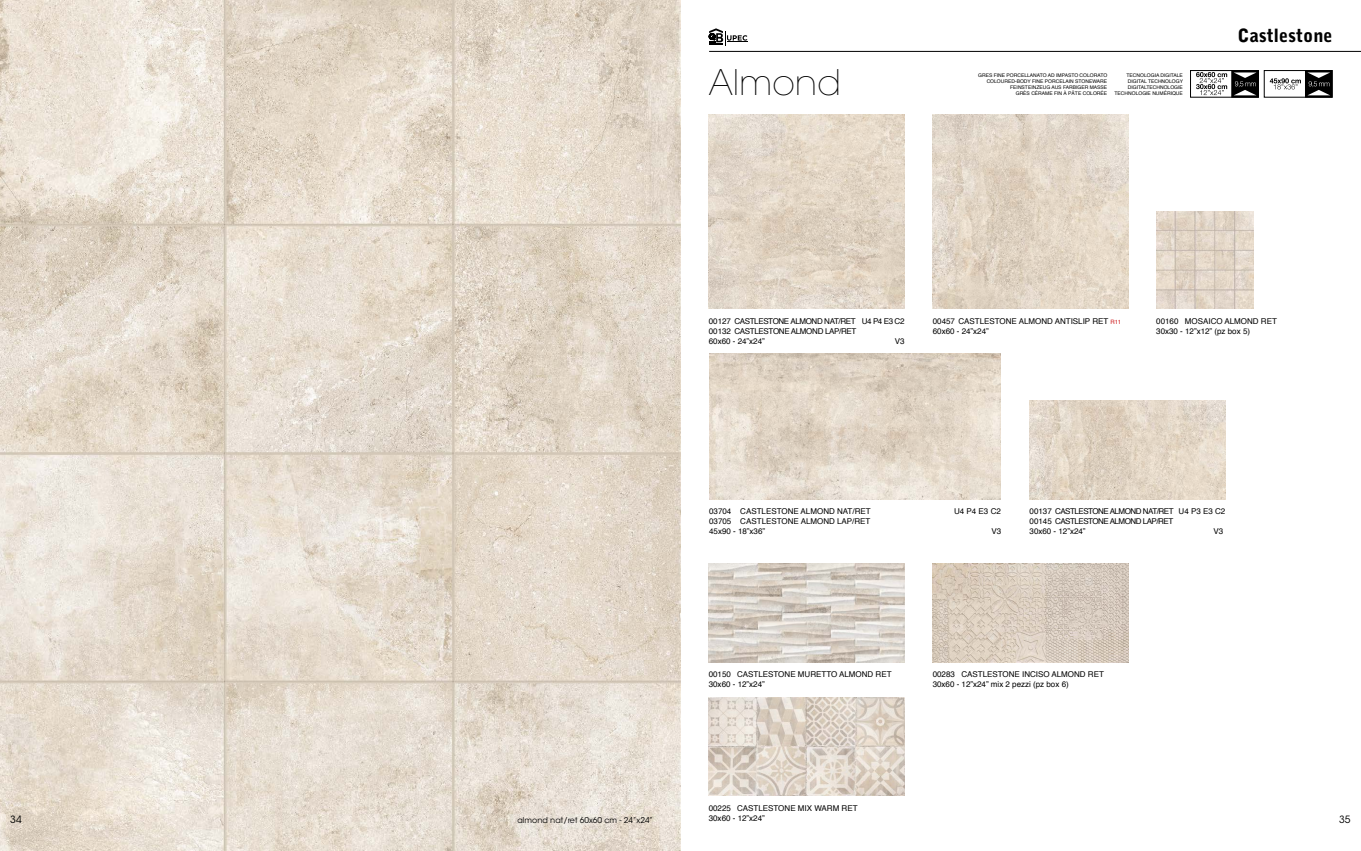
<style>
.page{position:relative;width:1361px;height:851px;background:#fff}
.page>*{position:absolute;margin:0;border:0;box-sizing:border-box;transform-origin:0 0}
.t1{font:200 35px "ITC Avant Garde Std";color:#000}
.t2{font:900 18.2px "Bell Gothic Std";color:#000}
.t3{font:10px "ITC Avant Garde Std";color:#000}
.t4{font:8px/9.9px "Helvetica";color:#000}
.t5{font:8px/9.9px "Helvetica";letter-spacing:-.04em;color:#000}
.t6{font:8px/9.9px "Helvetica";letter-spacing:-.06em;color:#000}
.t7{font:8px "ITC Avant Garde Std";color:#000}
.t8{font:5px/6px "Helvetica";color:#000;text-align:right}
.s1{font-size:6px;color:#cd1719}
</style>
<div class="page">
<hr style="left:709px;top:51px;width:652px;height:1px;background:#000">
<img style="left:1029px;top:400px;width:196px;height:99px">
<img style="left:709px;top:353px;width:291px;height:146px">
<img style="left:708px;top:563px;width:196px;height:99px">
<img style="left:708px;top:697px;width:196px;height:98px">
<img style="left:932px;top:563px;width:196px;height:99px">
<img style="left:0;top:0;width:680px;height:850px">
<img style="left:709px;top:115px;width:195px;height:194px">
<img style="left:1156px;top:212px;width:97px;height:97px">
<img style="left:933px;top:115px;width:195px;height:194px">
<svg style="left:708px;top:28px;width:39px;height:17px"></svg>
<div style="left:1190px;top:70px;width:69px;height:28px;border:1px solid #000"></div>
<svg style="left:1269px;top:78px;width:32px;height:11px"></svg>
<svg style="left:1196px;top:72px;width:31px;height:23px"></svg>
<svg style="left:1233px;top:72px;width:24px;height:24px"></svg>
<div style="left:1231px;top:70px;width:28px;height:28px;border:1px solid #000"></div>
<svg style="left:1233px;top:72px;width:23px;height:23px"></svg>
<div style="left:1263px;top:70px;width:69px;height:28px;border:1px solid #000"></div>
<svg style="left:1307px;top:95px;width:23px;height:1px"></svg>
<div style="left:1305px;top:70px;width:27px;height:28px;border:1px solid #000"></div>
<svg style="left:1307px;top:72px;width:23px;height:23px"></svg>
<h1 class="t1" style="left:709px;top:62px;width:134px">Almond</h1>
<p class="t8" style="left:1114px;top:72px;width:70px">TECNOLOGIA DIGITALE<br>DIGITAL TECHNOLOGY<br>DIGITALTECHNOLOGIE<br>TECHNOLOGIE NUMÉRIQUE</p>
<p class="t8" style="left:978px;top:72px;width:130px">GRES FINE PORCELLANATO AD IMPASTO COLORATO COLOURED-BODY FINE PORCELAIN STONEWARE FEINSTEINZEUG AUS FARBIGER MASSE<br>GRÈS CÉRAME FIN À PÂTE COLORÉE</p>
<h2 class="t2" style="left:1237px;top:25px;width:97px">Castlestone</h2>
<p class="t5" style="left:709px;top:316px;width:197px">00127 CASTLESTONE ALMOND NAT/RET U4 P4 E3 C2<br>00132 CASTLESTONE ALMOND LAP/RET<br>60x60 - 24”x24”</p>
<p class="t4" style="left:894px;top:336px;width:11px">V3</p>
<p class="t4" style="left:933px;top:316px;width:190px">00457 CASTLESTONE ALMOND ANTISLIP RET <span class="s1">R11<br></span>60x60 - 24”x24”</p>
<p class="t4" style="left:1156px;top:316px;width:122px">00160 MOSAICO ALMOND RET<br>30x30 - 12”x12” (pz box 5)</p>
<p class="t4" style="left:709px;top:506px;width:163px">03704 CASTLESTONE ALMOND NAT/RET</p>
<p class="t4" style="left:954px;top:506px;width:48px">U4 P4 E3 C2</p>
<p class="t4" style="left:709px;top:516px;width:163px">03705 CASTLESTONE ALMOND LAP/RET<br>45x90 - 18”x36”</p>
<p class="t4" style="left:991px;top:526px;width:11px">V3</p>
<p class="t6" style="left:1029px;top:506px;width:197px">00137 CASTLESTONE ALMOND NAT/RET U4 P3 E3 C2<br>00145 CASTLESTONE ALMOND LAP/RET<br>30x60 - 12”x24”</p>
<p class="t4" style="left:1213px;top:526px;width:11px">V3</p>
<p class="t4" style="left:709px;top:669px;width:184px">00150 CASTLESTONE MURETTO ALMOND RET<br>30x60 - 12”x24”</p>
<p class="t4" style="left:932px;top:669px;width:173px">00283 CASTLESTONE INCISO ALMOND RET<br>30x60 - 12”x24” mix 2 pezzi (pz box 6)</p>
<p class="t4" style="left:709px;top:803px;width:150px">00225 CASTLESTONE MIX WARM RET<br>30x60 - 12”x24”</p>
<p class="t3" style="left:10px;top:812px;width:13px">34</p>
<p class="t3" style="left:1339px;top:812px;width:13px">35</p>
<p class="t7" style="left:517px;top:814px;width:137px">almond nat/ret 60x60 cm - 24”x24”</p>
</div>
